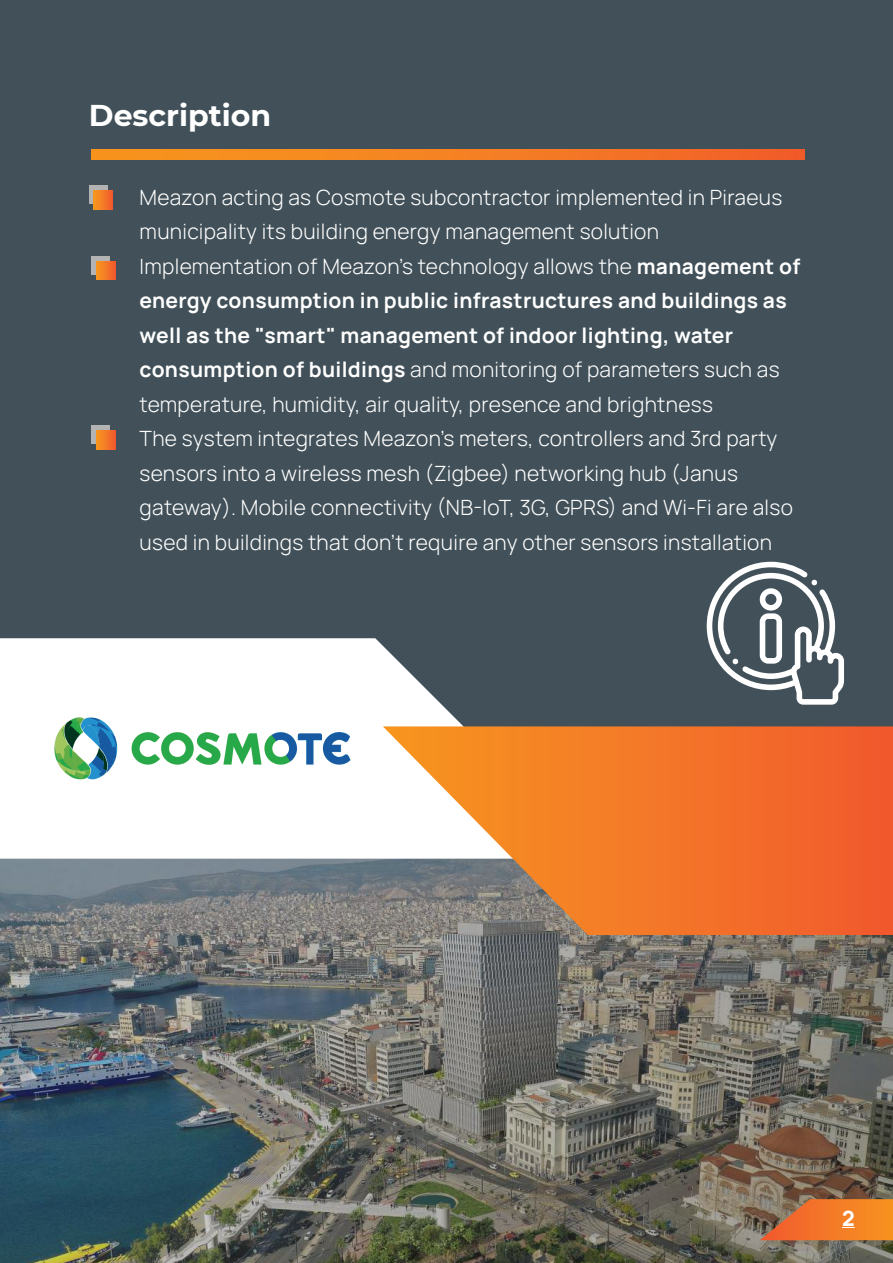
<style>
.page{position:relative;width:893px;height:1263px;background:#425159}
.page>*{position:absolute;margin:0;border:0;box-sizing:border-box;transform-origin:0 0}
.t1{font:700 30px "Montserrat";color:#fff}
.t2{font:300 21px/34.5px "Manrope";letter-spacing:.015em;color:#fff}
.t3{font:800 21px "Manrope";color:#fff}
.s1{font-weight:700}
</style>
<div class="page">
<img style="left:0;top:859px;width:893px;height:404px">
<svg style="left:0;top:638px;width:463px;height:221px;background:#ebeced"></svg>
<svg style="left:383px;top:726px;width:510px;height:209px;background:#e57f43"></svg>
<div style="left:91px;top:426px;width:19px;height:18px;background:#b3b3b3"></div>
<svg style="left:96px;top:431px;width:19px;height:18px"></svg>
<div style="left:91px;top:256px;width:19px;height:19px;background:#b3b3b3"></div>
<svg style="left:96px;top:261px;width:19px;height:19px"></svg>
<svg style="left:89px;top:186px;width:18px;height:18px"></svg>
<svg style="left:94px;top:191px;width:19px;height:18px"></svg>
<svg style="left:91px;top:149px;width:713px;height:11px;background:#f47e22"></svg>
<svg style="left:707px;top:562px;width:137px;height:143px"></svg>
<svg style="left:760px;top:1199px;width:133px;height:41px;background:#dd7931"></svg>
<img style="left:49px;top:663px;width:307px;height:171px">
<h1 class="t1" style="left:89px;top:93px;width:184px">Description</h1>
<p class="t2" style="left:140px;top:179px;width:662px">Meazon acting as Cosmote subcontractor implemented in Piraeus municipality its building energy management solution Implementation of Meazon’s technology allows the <span class="s1">management of energy consumption in public infrastructures and buildings as well as the "smart" management of indoor lighting, water consumption of buildings</span> and monitoring of parameters such as temperature, humidity, air quality, presence and brightness<br>The system integrates Meazon’s meters, controllers and 3rd party sensors into a wireless mesh (Zigbee) networking hub (Janus gateway). Mobile connectivity (NB-IoT, 3G, GPRS) and Wi-Fi are also used in buildings that don’t require any other sensors installation</p>
<p class="t3" style="left:842px;top:1204px;width:14px">2</p>
</div>
